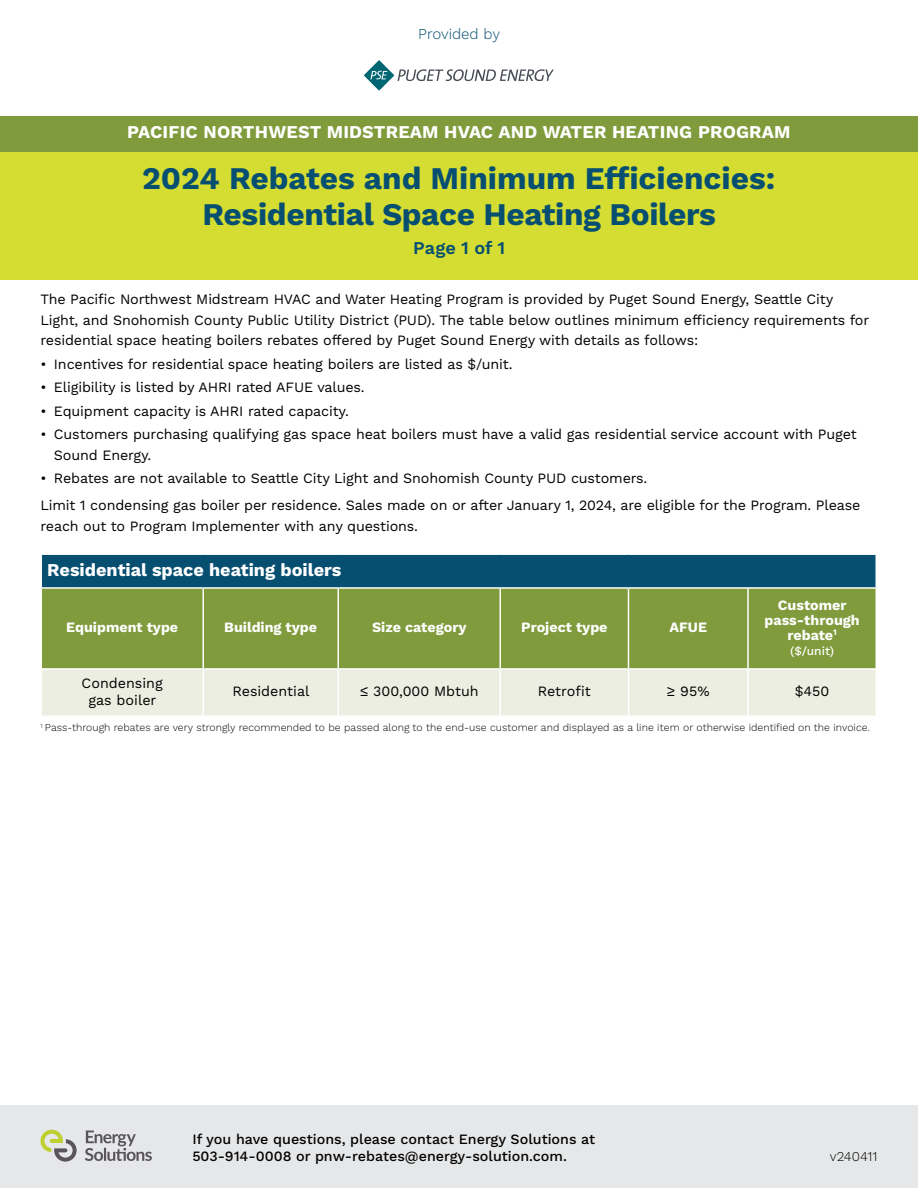
<style>
.page{position:relative;width:918px;height:1188px;background:#fff}
.page>*{position:absolute;margin:0;border:0;box-sizing:border-box;transform-origin:0 0}
.t1{font:700 31.5px/36px "Work Sans";letter-spacing:-.01em;color:#074f71;text-align:center}
.t2{font:700 18px "Work Sans";color:#fff}
.t3{font:600 18px "Work Sans";color:#074f71}
.t4{font:300 15px "Work Sans";color:#074f71}
.t5{font:14.25px/20.2px "Work Sans";letter-spacing:-.01em;color:#000}
.t6{font:500 14.25px/17.2px "Work Sans";color:#000}
.t7{font:700 14.25px/15px "Work Sans";color:#fff;text-align:center}
.t8{font:300 13.5px "Work Sans";color:#000}
.t9{font:500 12px "Work Sans";color:#fff}
.t10{font:300 10.5px "Work Sans";letter-spacing:.005em;color:#000}
</style>
<div class="page">
<div style="left:0;top:1106px;width:918px;height:82px;background:#e6e7e8"></div>
<div style="left:0;top:116px;width:918px;height:36px;background:#809b3c"></div>
<div style="left:0;top:152px;width:918px;height:127px;background:#d5dd33"></div>
<svg style="left:398px;top:69px;width:156px;height:12px"></svg>
<svg style="left:364px;top:60px;width:30px;height:30px"></svg>
<svg style="left:370px;top:71px;width:17px;height:8px"></svg>
<svg style="left:85px;top:1131px;width:67px;height:30px"></svg>
<svg style="left:41px;top:1130px;width:36px;height:32px"></svg>
<div style="left:41px;top:554px;width:835px;height:34px;background:#074f71"></div>
<div style="left:42px;top:589px;width:834px;height:79px;background:#809b3c"></div>
<div style="left:42px;top:670px;width:834px;height:45px;background:#edeee2"></div>
<hr style="left:40px;top:553px;width:163px;height:2px;background:#fff">
<hr style="left:40px;top:555px;width:2px;height:32px;background:#fff">
<hr style="left:203px;top:553px;width:135px;height:2px;background:#fff">
<hr style="left:338px;top:553px;width:162px;height:2px;background:#fff">
<hr style="left:500px;top:553px;width:128px;height:2px;background:#fff">
<hr style="left:628px;top:553px;width:120px;height:2px;background:#fff">
<hr style="left:748px;top:553px;width:129px;height:2px;background:#fff">
<hr style="left:40px;top:587px;width:163px;height:2px;background:#fff">
<hr style="left:203px;top:587px;width:135px;height:2px;background:#fff">
<hr style="left:202px;top:589px;width:2px;height:79px;background:#fff">
<hr style="left:338px;top:587px;width:162px;height:2px;background:#fff">
<hr style="left:338px;top:589px;width:1px;height:79px;background:#fff">
<hr style="left:500px;top:587px;width:128px;height:2px;background:#fff">
<hr style="left:500px;top:589px;width:1px;height:79px;background:#fff">
<hr style="left:628px;top:587px;width:120px;height:2px;background:#fff">
<hr style="left:628px;top:589px;width:1px;height:79px;background:#fff">
<hr style="left:748px;top:587px;width:129px;height:2px;background:#fff">
<hr style="left:747px;top:589px;width:2px;height:79px;background:#fff">
<hr style="left:202px;top:670px;width:2px;height:45px;background:#fff">
<hr style="left:338px;top:670px;width:1px;height:45px;background:#fff">
<hr style="left:500px;top:670px;width:1px;height:45px;background:#fff">
<hr style="left:628px;top:670px;width:1px;height:45px;background:#fff">
<hr style="left:747px;top:670px;width:2px;height:45px;background:#fff">
<p class="t4" style="left:418px;top:25px;width:83px">Provided by</p>
<p class="t2" style="left:127px;top:121px;width:665px">PACIFIC NORTHWEST MIDSTREAM HVAC AND WATER HEATING PROGRAM</p>
<h1 class="t1" style="left:142px;top:162px;width:635px">2024 Rebates and Minimum Efficiencies:<br>Residential Space Heating Boilers</h1>
<p class="t3" style="left:413px;top:237px;width:93px">Page 1 of 1</p>
<p class="t5" style="left:40px;top:290px;width:830px">The Pacific Northwest Midstream HVAC and Water Heating Program is provided by Puget Sound Energy, Seattle City<br>Light, and Snohomish County Public Utility District (PUD). The table below outlines minimum efficiency requirements for residential space heating boilers rebates offered by Puget Sound Energy with details as follows:</p>
<p class="t5" style="left:40px;top:354px;width:473px">• Incentives for residential space heating boilers are listed as $/unit.</p>
<p class="t5" style="left:40px;top:378px;width:326px">• Eligibility is listed by AHRI rated AFUE values.</p>
<p class="t5" style="left:40px;top:401px;width:310px">• Equipment capacity is AHRI rated capacity.</p>
<p class="t5" style="left:54px;top:425px;width:804px;text-indent:-13px">• Customers purchasing qualifying gas space heat boilers must have a valid gas residential service account with Puget<br>Sound Energy.</p>
<p class="t5" style="left:40px;top:466px;width:821px;line-height:27px">• Rebates are not available to Seattle City Light and Snohomish County PUD customers.<br>Limit 1 condensing gas boiler per residence. Sales made on or after January 1, 2024, are eligible for the Program. Please</p>
<p class="t5" style="left:40px;top:516px;width:379px">reach out to Program Implementer with any questions.</p>
<p class="t2" style="left:47px;top:560px;width:296px">Residential space heating boilers</p>
<p class="t7" style="left:66px;top:621px;width:113px">Equipment type</p>
<p class="t7" style="left:224px;top:621px;width:94px">Building type</p>
<p class="t7" style="left:372px;top:621px;width:96px">Size category</p>
<p class="t7" style="left:521px;top:621px;width:88px">Project type</p>
<p class="t7" style="left:670px;top:621px;width:39px">AFUE</p>
<p class="t7" style="left:765px;top:598px;width:97px">Customer pass-through rebate<sup>1</sup></p>
<p class="t9" style="left:790px;top:644px;width:46px">($/unit)</p>
<p class="t5" style="left:82px;top:675px;width:83px;line-height:17.1px;text-align:center">Condensing gas boiler</p>
<p class="t5" style="left:233px;top:682px;width:78px">Residential</p>
<p class="t5" style="left:360px;top:682px;width:120px">≤ 300,000 Mbtuh</p>
<p class="t5" style="left:538px;top:682px;width:54px">Retrofit</p>
<p class="t5" style="left:667px;top:682px;width:44px">≥ 95%</p>
<p class="t5" style="left:795px;top:682px;width:36px">$450</p>
<p class="t10" style="left:40px;top:721px;width:831px"><sup>1</sup> Pass-through rebates are very strongly recommended to be passed along to the end-use customer and displayed as a line item or otherwise identified on the invoice.</p>
<p class="t6" style="left:192px;top:1131px;width:404px">If you have questions, please contact Energy Solutions at<br>503-914-0008 or pnw-rebates@energy-solution.com.</p>
<p class="t8" style="left:830px;top:1148px;width:49px">v240411</p>
</div>
